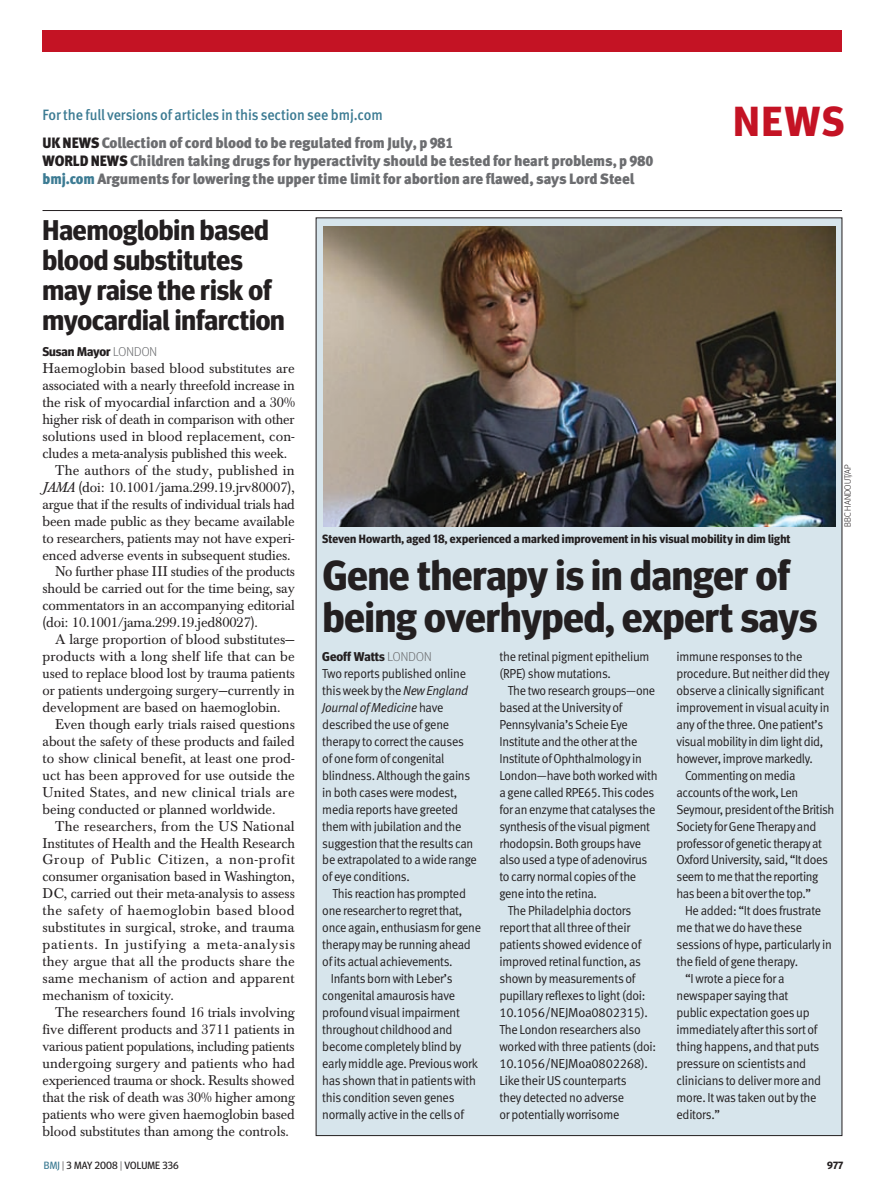
<style>
.page{position:relative;width:893px;height:1191px;background:#fff}
.page>*{position:absolute;margin:0;border:0;box-sizing:border-box;transform-origin:0 0}
.news_head_28bold{font:700 42px/42px "Meta Headline OT";color:#231f20}
.t1{font:700 42px "Meta Headline OT";color:#c41324}
.news_head_19bold{font:700 28.5px/30px "Meta Headline OT";color:#231f20}
.t2{font:15px "Meta Black LF";letter-spacing:-.005em;color:#6c6d70}
.links_text_top{font:15px "Meta Medium LF";letter-spacing:-.005em;color:#3c7b93;scale:.95 1}
.news_body_3colm_ind{font:13.95px/17px "Baskerville BE";color:#231f20;text-align:justify}
.news_body_3colm{font:13.95px/17px "Baskerville BE";letter-spacing:-.01em;color:#231f20;text-align:justify}
.news_sans_text__BOX{font:13.05px/17px "Meta Normal LF";letter-spacing:-.025em;color:#231f20;scale:.95 1}
.news_byline{font:700 12.75px "Meta Headline OT";color:#231f20}
.picture_caption{font:700 12px "Meta Headline OT";letter-spacing:.015em;color:#231f20}
.t3{font:10.5px "Meta Headline OT";color:#231f20}
.t4{font:700 10.5px "Meta Headline OT";color:#231f20}
.credit{font:300 9px "Meta Headline OT";letter-spacing:.015em;color:#231f20}
.s1{color:#231f20}
.s2{color:#3c7b93}
.s3{font-weight:300;color:#6c6d70}
.s4{font-style:italic}
.s5{font-weight:300}
</style>
<div class="page">
<div style="left:43px;top:30px;width:799px;height:21px;background:#c41324"></div>
<hr style="left:43px;top:210px;width:799px;height:1px;background:#231f20">
<div style="left:316px;top:218px;width:526px;height:917px;background:#d7e5ec"></div>
<img style="left:324px;top:227px;width:511px;height:299px">
<p class="links_text_top" style="left:43px;top:106px;width:360px">For the full versions of articles in this section see bmj.com</p>
<p class="t2" style="left:43px;top:133px;width:412px"><span class="s1">UK NEWS</span>Collection of cord blood to be regulated from July, p 981</p>
<p class="t2" style="left:43px;top:151px;width:612px"><span class="s1">World NEWS</span>Children taking drugs for hyperactivity should be tested for heart problems, p 980</p>
<p class="t2" style="left:43px;top:169px;width:594px"><span class="s2">bmj.com</span> Arguments for lowering the upper time limit for abortion are flawed, says Lord Steel</p>
<p class="news_head_19bold" style="left:43px;top:214px;width:244px">Haemoglobin based blood substitutes may raise the risk of myocardial infarction</p>
<p class="t1" style="left:734px;top:96px;width:112px">news</p>
<p class="news_byline" style="left:43px;top:344px;width:116px">Susan Mayor <span class="s3">LONDON</span></p>
<p class="news_body_3colm" style="left:43px;top:360px;width:254px">Haemoglobin based blood substitutes are associated with a nearly threefold increase in the risk of myocardial infarction and a 30% higher risk of death in comparison with other solutions used in blood replacement, con&shy;cludes a meta-analysis published this week.</p>
<p class="news_body_3colm_ind" style="left:43px;top:462px;width:254px;text-indent:13px">The authors of the study, published in <span class="s4">JAMA</span> (doi: 10.1001/jama.299.19.jrv80007), argue that if the results of individual trials had been made public as they became available to researchers, patients may not have experi&shy;enced adverse events in subsequent studies.</p>
<p class="news_body_3colm_ind" style="left:43px;top:563px;width:254px;text-indent:13px">No further phase III studies of the products should be carried out for the time being, say commentators in an accompanying editorial (doi: 10.1001/jama.299.19.jed80027).</p>
<p class="news_body_3colm_ind" style="left:43px;top:631px;width:254px;text-indent:13px">A large proportion of blood substitutes— products with a long shelf life that can be used to replace blood lost by trauma patients or patients undergoing surgery—currently in development are based on haemoglobin.</p>
<p class="news_body_3colm_ind" style="left:43px;top:716px;width:254px;text-indent:13px">Even though early trials raised questions about the safety of these products and failed to show clinical benefit, at least one prod&shy;uct has been approved for use outside the United States, and new clinical trials are being conducted or planned worldwide.</p>
<p class="news_body_3colm_ind" style="left:43px;top:817px;width:254px;text-indent:13px">The researchers, from the US National Institutes of Health and the Health Research Group of Public Citizen, a non-profit consumer organisation based in Washington, DC, carried out their meta-analysis to assess the safety of haemoglobin based blood substitutes in surgical, stroke, and trauma patients. In justifying a meta-analysis they argue that all the products share the same mechanism of action and apparent mechanism of toxicity.</p>
<p class="news_body_3colm_ind" style="left:43px;top:1004px;width:254px;text-indent:13px">The researchers found 16 trials involving five different products and 3711 patients in various patient populations, including patients undergoing surgery and patients who had experienced trauma or shock. Results showed that the risk of death was 30% higher among patients who were given haemoglobin based blood substitutes than among the controls.</p>
<p class="picture_caption" style="left:322px;top:531px;width:470px">Steven Howarth, aged 18, experienced a marked improvement in his visual mobility in dim light</p>
<p class="news_head_28bold" style="left:323px;top:553px;width:496px">Gene therapy is in danger of being overhyped, expert says</p>
<p class="news_byline" style="left:322px;top:649px;width:111px">Geoff Watts <span class="s3">LONDON</span></p>
<p class="news_sans_text__BOX" style="left:322px;top:665px;width:164px">Two reports published online this week by the <span class="s4">New England<br>Journal of Medicine</span> have described the use of gene therapy to correct the causes of one form of congenital blindness. Although the gains in both cases were modest, media reports have greeted them with jubilation and the suggestion that the results can be extrapolated to a wide range of eye conditions.</p>
<p class="news_sans_text__BOX" style="left:322px;top:885px;width:169px;text-indent:10px">This reaction has prompted one researcher to regret that, once again, enthusiasm for gene therapy may be running ahead of its actual achievements.</p>
<p class="news_sans_text__BOX" style="left:322px;top:970px;width:165px;text-indent:9px">Infants born with Leber’s congenital amaurosis have profound visual impairment throughout childhood and become completely blind by early middle age. Previous work has shown that in patients with this condition seven genes normally active in the cells of</p>
<p class="news_sans_text__BOX" style="left:499px;top:648px;width:159px">the retinal pigment epithelium (RPE) show mutations.</p>
<p class="news_sans_text__BOX" style="left:499px;top:682px;width:168px;text-indent:9px">The two research groups—one based at the University of<br>Pennsylvania’s Scheie Eye<br>Institute and the other at the<br>Institute of Ophthalmology in<br>London—have both worked with a gene called RPE65. This codes for an enzyme that catalyses the synthesis of the visual pigment rhodopsin. Both groups have also used a type of adenovirus to carry normal copies of the gene into the retina.</p>
<p class="news_sans_text__BOX" style="left:499px;top:902px;width:167px;text-indent:9px">The Philadelphia doctors report that all three of their patients showed evidence of improved retinal function, as shown by measurements of pupillary reflexes to light (doi:<br>10.1056/NEJMoa0802315).<br>The London researchers also worked with three patients (doi:<br>10.1056/NEJMoa0802268).<br>Like their US counterparts<br>they detected no adverse<br>or potentially worrisome</p>
<p class="news_sans_text__BOX" style="left:676px;top:648px;width:163px">immune responses to the procedure. But neither did they observe a clinically significant improvement in visual acuity in any of the three. One patient’s visual mobility in dim light did, however, improve markedly.</p>
<p class="news_sans_text__BOX" style="left:676px;top:766px;width:168px;text-indent:9px">Commenting on media accounts of the work, Len<br>Seymour, president of the British<br>Society for Gene Therapy and professor of genetic therapy at<br>Oxford University, said, “It does seem to me that the reporting has been a bit over the top.”</p>
<p class="news_sans_text__BOX" style="left:676px;top:902px;width:165px;text-indent:9px">He added: “It does frustrate me that we do have these sessions of hype, particularly in the field of gene therapy.</p>
<p class="news_sans_text__BOX" style="left:676px;top:970px;width:154px;text-indent:9px">“I wrote a piece for a newspaper saying that public expectation goes up immediately after this sort of thing happens, and that puts pressure on scientists and clinicians to deliver more and more. It was taken out by the editors.”</p>
<p class="credit" style="left:842px;top:526px;width:64px;rotate:-90deg">BBC HANDOUT/AP</p>
<p class="t3" style="left:44px;top:1159px;width:136px"><span class="s2">BMJ</span> <span class="s5">|</span> 3 MAY 2008 <span class="s5">|</span> VOLUME 336</p>
<p class="t4" style="left:827px;top:1159px;width:18px">977</p>
</div>
